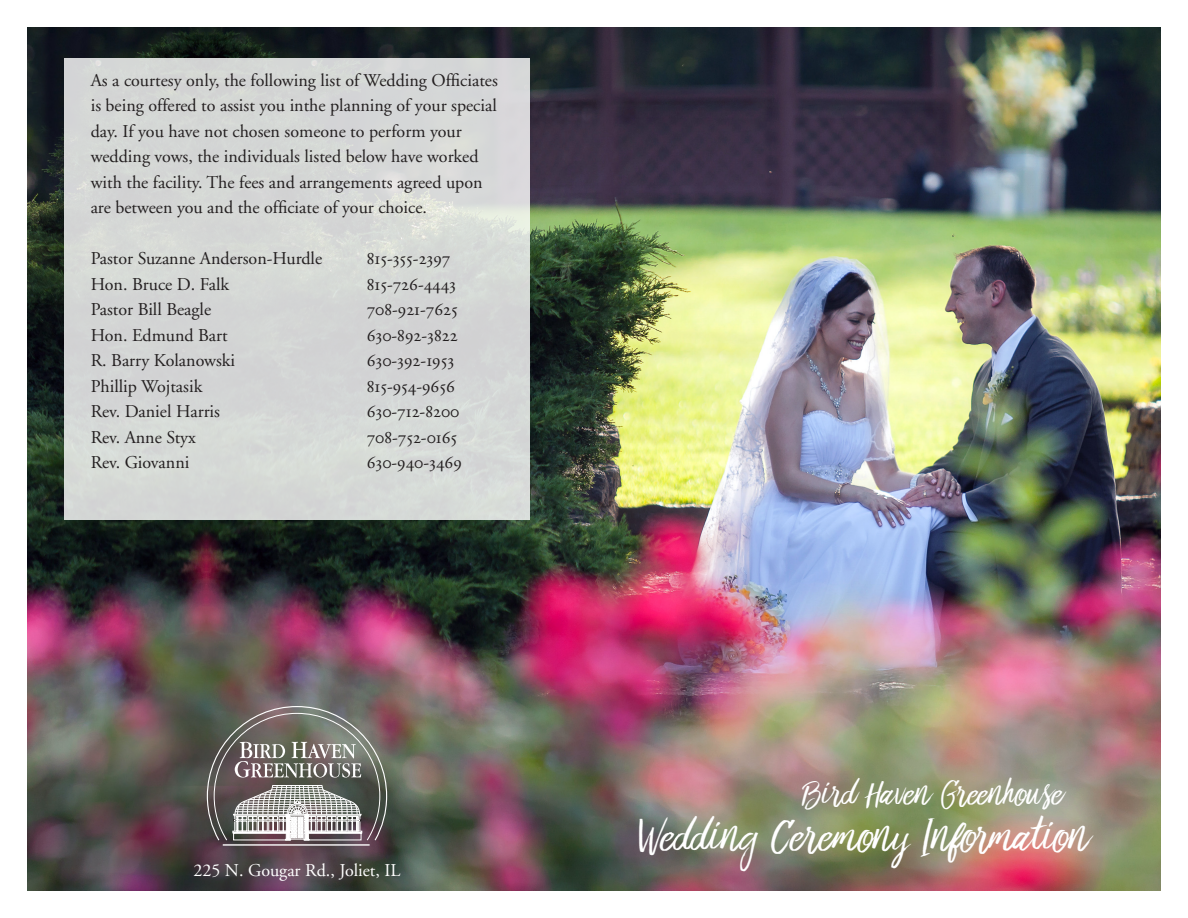
<style>
.page{position:relative;width:1188px;height:918px;background:#fff}
.page>*{position:absolute;margin:0;border:0;box-sizing:border-box;transform-origin:0 0}
.t1{font:49.5px "Bringshoot";color:#fff}
.t2{font:37.95px "Bringshoot";color:#fff}
.t3{font:18px/25.5px "Adobe Garamond";color:#231f20;text-align:justify}
.t4{font:18px "Adobe Garamond Regular SC";color:#231f20}
.t5{font:18px "Adobe Garamond";color:#fff}
</style>
<div class="page">
<img style="left:27px;top:27px;width:1134px;height:864px">
<div style="left:64px;top:58px;width:466px;height:461px;background:#d5d7d6"></div>
<hr style="left:223px;top:844px;width:147px;height:2px;background:#fff">
<svg style="left:206px;top:705px;width:182px;height:137px;background:#807d79"></svg>
<p class="t3" style="left:91px;top:68px;width:409px">As a courtesy only, the following list of Wedding Officiates is being offered to assist you inthe planning of your special day. If you have not chosen someone to perform your</p>
<p class="t3" style="left:91px;top:144px;width:393px;text-align:left">wedding vows, the individuals listed below have worked with the facility. The fees and arrangements agreed upon are between you and the officiate of your choice.</p>
<p class="t3" style="left:91px;top:246px;width:233px">Pastor Suzanne Anderson-Hurdle</p>
<p class="t4" style="left:367px;top:249px;width:85px">815-355-2397</p>
<p class="t3" style="left:91px;top:272px;width:140px">Hon. Bruce D. Falk</p>
<p class="t4" style="left:367px;top:274px;width:91px">815-726-4443</p>
<p class="t3" style="left:91px;top:297px;width:122px">Pastor Bill Beagle</p>
<p class="t4" style="left:367px;top:300px;width:93px">708-921-7625</p>
<p class="t3" style="left:91px;top:323px;width:139px">Hon. Edmund Bart</p>
<p class="t4" style="left:367px;top:325px;width:92px">630-892-3822</p>
<p class="t3" style="left:91px;top:348px;width:146px">R. Barry Kolanowski</p>
<p class="t4" style="left:367px;top:351px;width:89px">630-392-1953</p>
<p class="t3" style="left:91px;top:374px;width:113px">Phillip Wojtasik</p>
<p class="t4" style="left:367px;top:376px;width:90px">815-954-9656</p>
<p class="t3" style="left:91px;top:399px;width:131px">Rev. Daniel Harris</p>
<p class="t4" style="left:367px;top:402px;width:94px">630-712-8200</p>
<p class="t3" style="left:91px;top:425px;width:107px">Rev. Anne Styx</p>
<p class="t4" style="left:367px;top:427px;width:92px">708-752-0165</p>
<p class="t3" style="left:91px;top:450px;width:100px">Rev. Giovanni</p>
<p class="t4" style="left:367px;top:453px;width:97px">630-940-3469</p>
<p class="t5" style="left:193px;top:861px;width:209px">225 N. Gougar Rd., Joliet, IL</p>
<p class="t2" style="left:804px;top:772px;width:262px">Bird Haven Greenhouse</p>
<p class="t1" style="left:639px;top:808px;width:453px">Wedding Ceremony Information</p>
</div>
